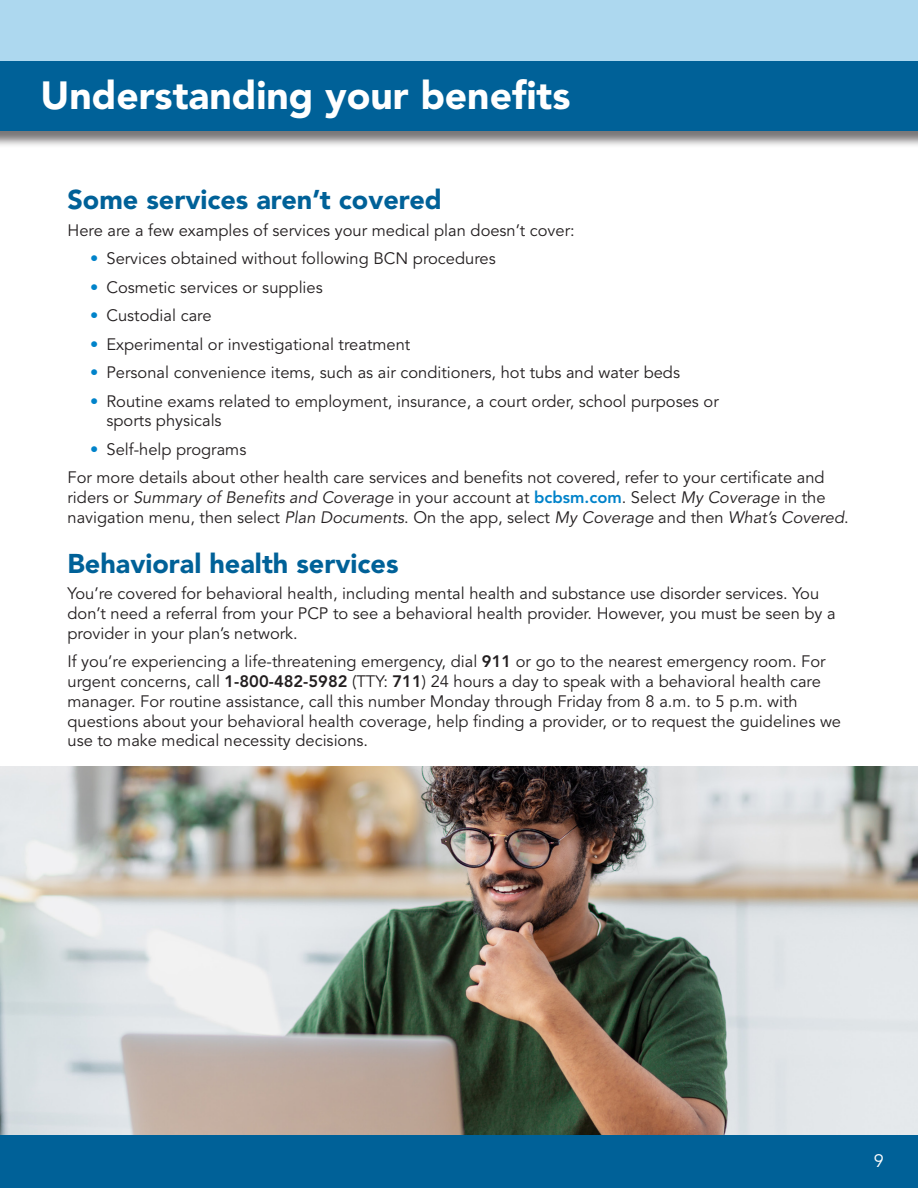
<style>
.page{position:relative;width:918px;height:1188px;background:#fff}
.page>*{position:absolute;margin:0;border:0;box-sizing:border-box;transform-origin:0 0}
.Body_text{font:900 39px "Avenir LT Std";color:#fff}
.Heading{font:900 27px "Avenir LT Std";color:#006198}
.t1{font:18px "Avenir LT Std";color:#fff}
.Body_text-2{font:16.5px/19.8px "Avenir LT Std";color:#231f20}
.s1{font-weight:800;color:#0083ca}
.s2{font-style:italic}
.s3{font-weight:800}
</style>
<div class="page">
<img style="left:0;top:767px;width:918px;height:368px">
<div style="left:0;top:0;width:918px;height:102px;background:#add8ef"></div>
<div style="left:0;top:63px;width:918px;height:86px;background:#231f20;opacity:.6"></div>
<div style="left:0;top:62px;width:918px;height:69px;background:#006198"></div>
<div style="left:0;top:1135px;width:918px;height:53px;background:#006198"></div>
<p class="Body_text" style="left:40px;top:72px;width:532px">Understanding your benefits</p>
<p class="Heading" style="left:68px;top:184px;width:376px">Some services aren’t covered</p>
<p class="Body_text-2" style="left:68px;top:221px;width:509px">Here are a few examples of services your medical plan doesn’t cover:</p>
<p class="Body_text-2" style="left:90px;top:249px;width:407px"><span class="s1">•</span> Services obtained without following BCN procedures</p>
<p class="Body_text-2" style="left:90px;top:278px;width:234px"><span class="s1">•</span> Cosmetic services or supplies</p>
<p class="Body_text-2" style="left:90px;top:306px;width:123px"><span class="s1">•</span> Custodial care</p>
<p class="Body_text-2" style="left:90px;top:335px;width:322px"><span class="s1">•</span> Experimental or investigational treatment</p>
<p class="Body_text-2" style="left:90px;top:363px;width:592px"><span class="s1">•</span> Personal convenience items, such as air conditioners, hot tubs and water beds</p>
<p class="Body_text-2" style="left:106px;top:391px;width:614px;text-indent:-16px"><span class="s1">•</span> Routine exams related to employment, insurance, a court order, school purposes or sports physicals</p>
<p class="Body_text-2" style="left:90px;top:440px;width:158px"><span class="s1">•</span> Self-help programs</p>
<p class="Body_text-2" style="left:68px;top:468px;width:783px">For more details about other health care services and benefits not covered, refer to your certificate and riders or <span class="s2">Summary of Benefits and Coverage</span> in your account at <span class="s1">bcbsm.com</span>. Select <span class="s2">My Coverage</span> in the navigation menu, then select <span class="s2">Plan Documents</span>. On the app, select <span class="s2">My Coverage</span> and then <span class="s2">What’s Covered</span>.</p>
<p class="Heading" style="left:68px;top:547px;width:333px">Behavioral health services</p>
<p class="Body_text-2" style="left:68px;top:584px;width:770px">You’re covered for behavioral health, including mental health and substance use disorder services. You don’t need a referral from your PCP to see a behavioral health provider. However, you must be seen by a provider in your plan’s network.</p>
<p class="Body_text-2" style="left:68px;top:652px;width:775px">If you’re experiencing a life-threatening emergency, dial <span class="s3">911</span> or go to the nearest emergency room. For urgent concerns, call <span class="s3">1-800-482-5982</span> (TTY: <span class="s3">711</span>) 24 hours a day to speak with a behavioral health care manager. For routine assistance, call this number Monday through Friday from 8 a.m. to 5 p.m. with questions about your behavioral health coverage, help finding a provider, or to request the guidelines we use to make medical necessity decisions.</p>
<p class="t1" style="left:874px;top:1150px;width:12px">9</p>
</div>
